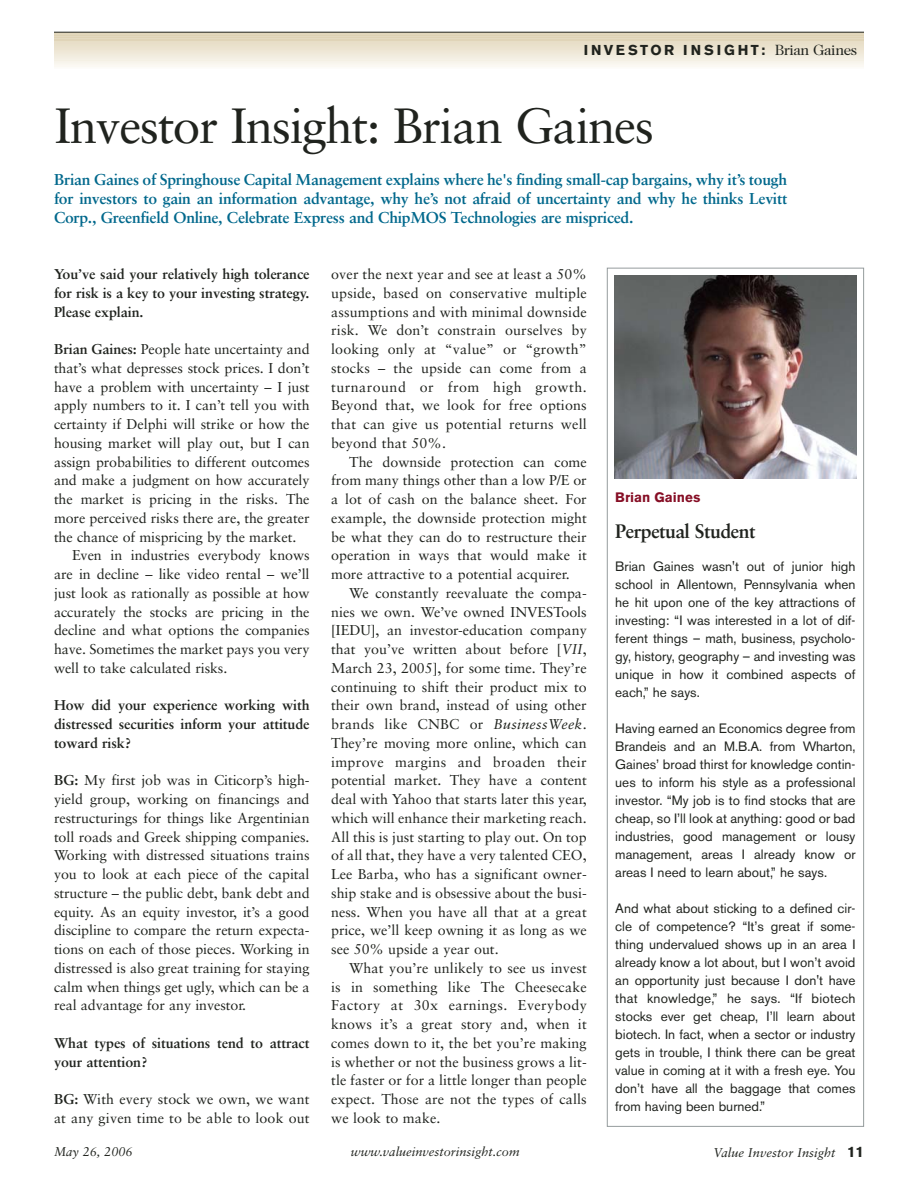
<style>
.page{position:relative;width:918px;height:1188px;background:#fff}
.page>*{position:absolute;margin:0;border:0;box-sizing:border-box;transform-origin:0 0}
.t1{font:49.5px "Sabon";letter-spacing:-.03em;color:#20231e}
.t2{font:700 19.5px "Sabon";letter-spacing:-.03em;color:#20231e}
.t3{font:700 15.75px/18.8px "Sabon";letter-spacing:-.015em;color:#00688c;text-align:justify}
.t4{font:14.25px/18.8px "Sabon";letter-spacing:-.005em;color:#20231e;text-align:justify}
.t5{font:700 14.25px/18.8px "Sabon";letter-spacing:-.005em;color:#20231e;text-align:justify}
.t6{font:700 14.25px "Akzidenz Grotesk BE";letter-spacing:.19em;color:#20231e}
.t7{font:13.5px/18px "Akzidenz Grotesk BE";color:#20231e;text-align:justify}
.t8{font:900 13.5px "Akzidenz Grotesk";color:#860e25}
.t9{font:italic 12.75px "Sabon";color:#20231e}
.s1{font-family:"Caslon Two Twenty Four";font-weight:400;font-size:15px}
.s2{font-weight:700}
.s3{font-style:italic}
.s4{font-family:"Akzidenz Grotesk BE";font-weight:700;font-style:normal;font-size:15px}
</style>
<div class="page">
<hr style="left:54px;top:33px;width:810px;height:3px;background:#d9cba7">
<hr style="left:54px;top:35px;width:810px;height:3px;background:#dbcdab">
<hr style="left:54px;top:37px;width:810px;height:3px;background:#ddd0af">
<hr style="left:54px;top:39px;width:810px;height:3px;background:#dfd2b3">
<hr style="left:54px;top:41px;width:810px;height:3px;background:#e2d6b8">
<hr style="left:54px;top:43px;width:810px;height:3px;background:#e4d8bc">
<hr style="left:54px;top:45px;width:810px;height:3px;background:#e6dbc0">
<hr style="left:54px;top:47px;width:810px;height:2px;background:#e8ddc4">
<hr style="left:54px;top:49px;width:810px;height:3px;background:#eae0c8">
<hr style="left:54px;top:51px;width:810px;height:3px;background:#ece2cd">
<hr style="left:54px;top:53px;width:810px;height:3px;background:#ede5d2">
<hr style="left:54px;top:55px;width:810px;height:3px;background:#efe8d7">
<hr style="left:54px;top:57px;width:810px;height:3px;background:#f2ecdc">
<hr style="left:54px;top:59px;width:810px;height:3px;background:#f4efe2">
<hr style="left:54px;top:61px;width:810px;height:3px;background:#f6f2e7">
<hr style="left:54px;top:63px;width:810px;height:3px;background:#f9f5ed">
<hr style="left:54px;top:65px;width:810px;height:3px;background:#fbf8f2">
<hr style="left:54px;top:66px;width:810px;height:3px;background:#fcfbf6">
<hr style="left:54px;top:68px;width:810px;height:1px;background:#fefdfb">
<hr style="left:54px;top:32px;width:810px;height:1px;background:#20231e">
<div style="left:607px;top:268px;width:257px;height:859px;border:1px solid #959c9d"></div>
<img style="left:614px;top:275px;width:242px;height:204px">
<p class="t6" style="left:584px;top:45px;width:275px">INVESTOR INSIGHT: <span class="s1">Brian Gaines</span></p>
<h1 class="t1" style="left:55px;top:105px;width:601px">Investor Insight: Brian Gaines</h1>
<p class="t3" style="left:54px;top:172px;width:735px">Brian Gaines of Springhouse Capital Management explains where he's finding small-cap bargains, why it’s tough for investors to gain an information advantage, why he’s not afraid of uncertainty and why he thinks Levitt Corp., Greenfield Online, Celebrate Express and ChipMOS Technologies are mispriced.</p>
<p class="t5" style="left:54px;top:266px;width:257px">You’ve said your relatively high tolerance for risk is a key to your investing strategy.<br>Please explain.</p>
<p class="t4" style="left:54px;top:341px;width:257px"><span class="s2">Brian Gaines:</span> People hate uncertainty and</p>
<p class="t4" style="left:54px;top:360px;width:257px">that’s what depresses stock prices. I don’t</p>
<p class="t4" style="left:54px;top:378px;width:257px">have a problem with uncertainty – I just</p>
<p class="t4" style="left:54px;top:397px;width:257px">apply numbers to it. I can’t tell you with</p>
<p class="t4" style="left:54px;top:416px;width:257px">certainty if Delphi will strike or how the</p>
<p class="t4" style="left:54px;top:435px;width:257px">housing market will play out, but I can</p>
<p class="t4" style="left:54px;top:453px;width:257px">assign probabilities to different outcomes</p>
<p class="t4" style="left:54px;top:472px;width:257px">and make a judgment on how accurately</p>
<p class="t4" style="left:54px;top:491px;width:257px">the market is pricing in the risks. The</p>
<p class="t4" style="left:54px;top:510px;width:257px">more perceived risks there are, the greater</p>
<p class="t4" style="left:54px;top:528px;width:244px">the chance of mispricing by the market.</p>
<p class="t4" style="left:72px;top:547px;width:239px">Even in industries everybody knows</p>
<p class="t4" style="left:54px;top:566px;width:257px">are in decline – like video rental – we’ll</p>
<p class="t4" style="left:54px;top:585px;width:257px">just look as rationally as possible at how</p>
<p class="t4" style="left:54px;top:603px;width:257px">accurately the stocks are pricing in the</p>
<p class="t4" style="left:54px;top:622px;width:257px">decline and what options the companies</p>
<p class="t4" style="left:54px;top:641px;width:257px">have. Sometimes the market pays you very</p>
<p class="t4" style="left:54px;top:660px;width:175px">well to take calculated risks.</p>
<p class="t5" style="left:54px;top:697px;width:257px">How did your experience working with distressed securities inform your attitude toward risk?</p>
<p class="t4" style="left:54px;top:772px;width:257px"><span class="s2">BG:</span> My first job was in Citicorp’s high&shy;yield group, working on financings and restructurings for things like Argentinian toll roads and Greek shipping companies.<br>Working with distressed situations trains you to look at each piece of the capital structure – the public debt, bank debt and equity. As an equity investor, it’s a good discipline to compare the return expecta&shy;tions on each of those pieces. Working in distressed is also great training for staying calm when things get ugly, which can be a real advantage for any investor.</p>
<p class="t5" style="left:54px;top:1035px;width:257px">What types of situations tend to attract your attention?</p>
<p class="t4" style="left:54px;top:1091px;width:257px"><span class="s2">BG:</span> With every stock we own, we want at any given time to be able to look out</p>
<p class="t4" style="left:331px;top:266px;width:257px">over the next year and see at least a 50% upside, based on conservative multiple assumptions and with minimal downside risk. We don’t constrain ourselves by looking only at “value” or “growth” stocks – the upside can come from a turnaround or from high growth.<br>Beyond that, we look for free options that can give us potential returns well beyond that 50%.</p>
<p class="t4" style="left:331px;top:453px;width:257px;text-indent:18px">The downside protection can come from many things other than a low P/E or a lot of cash on the balance sheet. For example, the downside protection might be what they can do to restructure their operation in ways that would make it more attractive to a potential acquirer.</p>
<p class="t4" style="left:331px;top:585px;width:257px;text-indent:18px">We constantly reevaluate the compa&shy;nies we own. We’ve owned INVESTools [IEDU], an investor-education company that you’ve written about before [<span class="s3">VII</span>, March 23, 2005], for some time. They’re continuing to shift their product mix to their own brand, instead of using other brands like CNBC or <span class="s3">BusinessWeek</span>.<br>They’re moving more online, which can improve margins and broaden their potential market. They have a content deal with Yahoo that starts later this year, which will enhance their marketing reach.<br>All this is just starting to play out. On top of all that, they have a very talented CEO, Lee Barba, who has a significant owner&shy;ship stake and is obsessive about the busi&shy;ness. When you have all that at a great price, we’ll keep owning it as long as we see 50% upside a year out.</p>
<p class="t4" style="left:331px;top:960px;width:257px;text-indent:18px">What you’re unlikely to see us invest is in something like The Cheesecake Factory at 30x earnings. Everybody knows it’s a great story and, when it comes down to it, the bet you’re making is whether or not the business grows a lit&shy;tle faster or for a little longer than people expect. Those are not the types of calls we look to make.</p>
<p class="t8" style="left:615px;top:492px;width:87px">Brian Gaines</p>
<h2 class="t2" style="left:615px;top:523px;width:142px">Perpetual Student</h2>
<p class="t7" style="left:615px;top:559px;width:242px">Brian Gaines wasn't out of junior high school in Allentown, Pennsylvania when he hit upon one of the key attractions of investing: “I was interested in a lot of dif&shy;ferent things – math, business, psycholo&shy;gy, history, geography – and investing was unique in how it combined aspects of each,” he says.</p>
<p class="t7" style="left:615px;top:721px;width:242px">Having earned an Economics degree from Brandeis and an M.B.A. from Wharton, Gaines’ broad thirst for knowledge contin&shy;ues to inform his style as a professional investor. “My job is to find stocks that are cheap, so I’ll look at anything: good or bad industries, good management or lousy management, areas I already know or areas I need to learn about,” he says.</p>
<p class="t7" style="left:615px;top:901px;width:242px">And what about sticking to a defined cir&shy;cle of competence? “It’s great if some&shy;thing undervalued shows up in an area I already know a lot about, but I won’t avoid an opportunity just because I don't have that knowledge,” he says. “If biotech stocks ever get cheap, I’ll learn about biotech. In fact, when a sector or industry gets in trouble, I think there can be great value in coming at it with a fresh eye. You don’t have all the baggage that comes from having been burned.”</p>
<p class="t9" style="left:54px;top:1147px;width:80px">May 26, 2006</p>
<p class="t9" style="left:351px;top:1146px;width:170px">www.valueinvestorinsight.com</p>
<p class="t9" style="left:713px;top:1147px;width:152px">Value Investor Insight <span class="s4">11</span></p>
</div>
